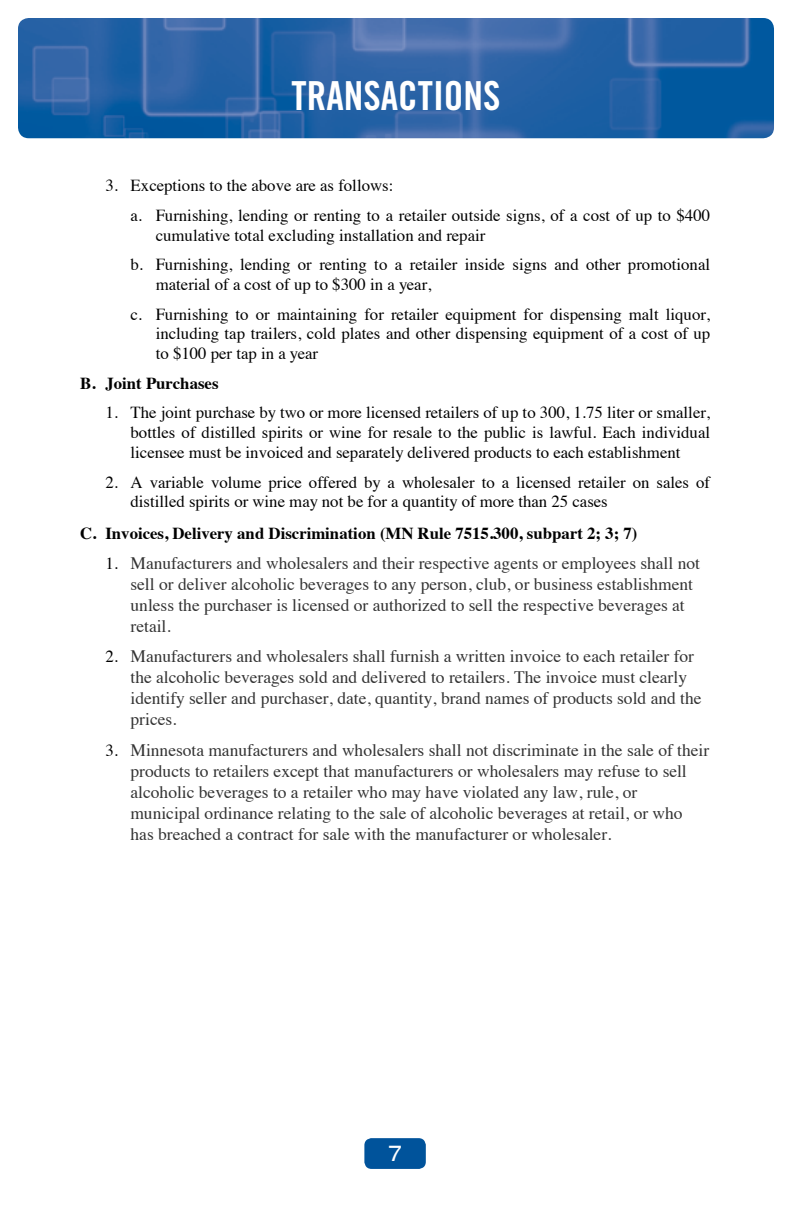
<style>
.page{position:relative;width:792px;height:1224px;background:#fff}
.page>*{position:absolute;margin:0;border:0;box-sizing:border-box;transform-origin:0 0}
.t1{font:40px "Trade Gothic LT Std Bd Cn 20";color:#fff}
.t2{font:expanded 22px "Helvetica Neue";color:#fff}
.t3{font:17.4px/21px "Times";color:#333}
.t4{font:16.8px/19.8px "Times";color:#000}
.t5{font:700 16.8px "Times";color:#000}
.s1{font-size:16.8px;color:#000}
</style>
<div class="page">
<div style="left:364px;top:1138px;width:62px;height:31px;background:#00539b;border-radius:7px"></div>
<img style="left:18px;top:18px;width:756px;height:120px">
<p class="t1" style="left:292px;top:71px;width:211px">TRANSACTIONS</p>
<p class="t4" style="left:131px;top:169px;width:581px;line-height:29.6px;text-indent:-25px">3. Exceptions to the above are as follows:<br>a. Furnishing, lending or renting to a retailer outside signs, of a cost of up to $400</p>
<p class="t4" style="left:131px;top:219px;width:581px;line-height:29.6px;text-indent:25px">cumulative total excluding installation and repair<br>b. Furnishing, lending or renting to a retailer inside signs and other promotional</p>
<p class="t4" style="left:131px;top:268px;width:581px;line-height:29.6px;text-indent:25px">material of a cost of up to $300 in a year,<br>c. Furnishing to or maintaining for retailer equipment for dispensing malt liquor,</p>
<p class="t4" style="left:156px;top:322px;width:556px">including tap trailers, cold plates and other dispensing equipment of a cost of up to $100 per tap in a year</p>
<p class="t5" style="left:80px;top:367px;width:140px">B. Joint Purchases</p>
<p class="t4" style="left:131px;top:401px;width:581px;text-align:justify;text-indent:-25px">1. The joint purchase by two or more licensed retailers of up to 300, 1.75 liter or smaller, bottles of distilled spirits or wine for resale to the public is lawful. Each individual licensee must be invoiced and separately delivered products to each establishment</p>
<p class="t4" style="left:131px;top:471px;width:581px;text-indent:-25px">2. A variable volume price offered by a wholesaler to a licensed retailer on sales of distilled spirits or wine may not be for a quantity of more than 25 cases</p>
<p class="t5" style="left:80px;top:517px;width:559px">C. Invoices, Delivery and Discrimination (MN Rule 7515.300, subpart 2; 3; 7)</p>
<p class="t3" style="left:131px;top:551px;width:571px;text-indent:-25px"><span class="s1">1.</span> Manufacturers and wholesalers and their respective agents or employees shall not sell or deliver alcoholic beverages to any person, club, or business establishment unless the purchaser is licensed or authorized to sell the respective beverages at retail.</p>
<p class="t3" style="left:131px;top:645px;width:573px;text-indent:-25px"><span class="s1">2.</span> Manufacturers and wholesalers shall furnish a written invoice to each retailer for the alcoholic beverages sold and delivered to retailers. The invoice must clearly identify seller and purchaser, date, quantity, brand names of products sold and the prices.</p>
<p class="t3" style="left:131px;top:738px;width:580px;text-indent:-25px"><span class="s1">3.</span> Minnesota manufacturers and wholesalers shall not discriminate in the sale of their products to retailers except that manufacturers or wholesalers may refuse to sell alcoholic beverages to a retailer who may have violated any law, rule, or municipal ordinance relating to the sale of alcoholic beverages at retail, or who has breached a contract for sale with the manufacturer or wholesaler.</p>
<p class="t2" style="left:389px;top:1140px;width:15px">7</p>
</div>
